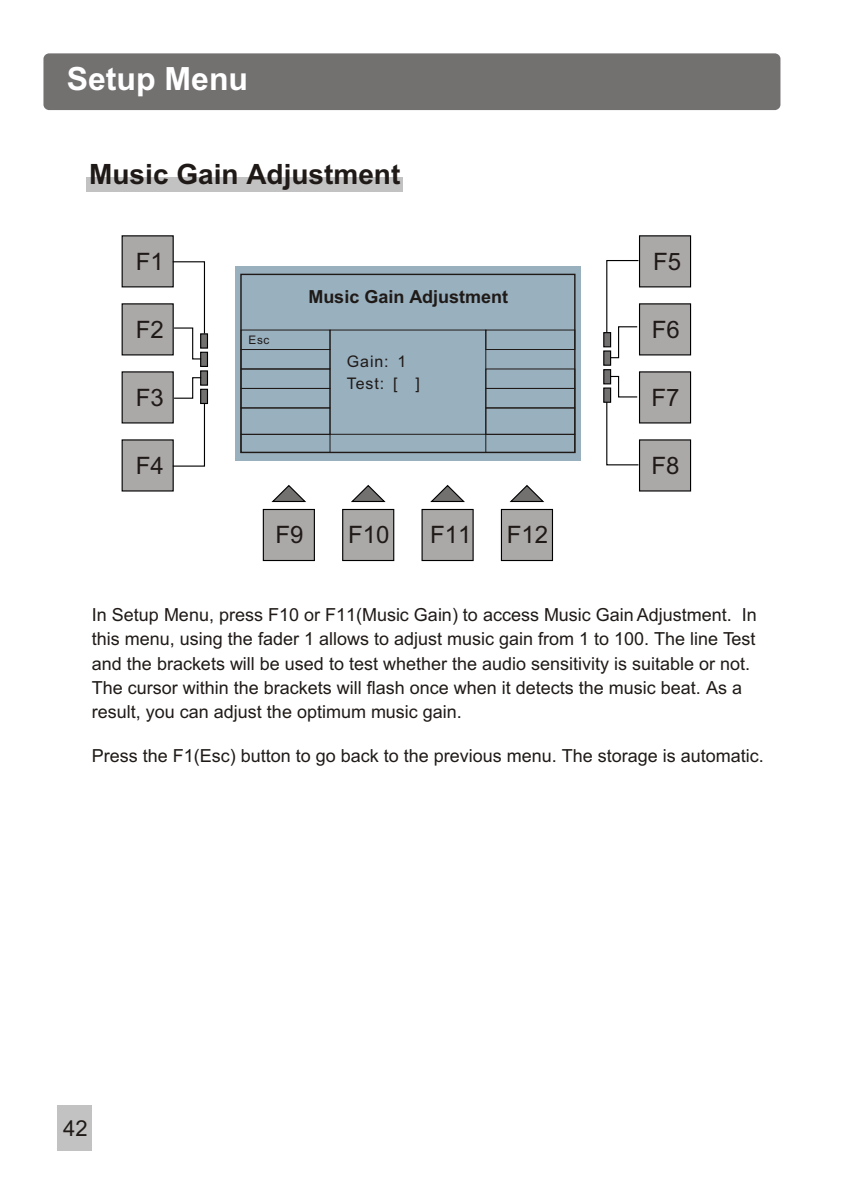
<style>
.page{position:relative;width:842px;height:1192px;background:#fff}
.page>*{position:absolute;margin:0;border:0;box-sizing:border-box;transform-origin:0 0}
.t1{font:700 32px "Arial";color:#fff}
.t2{font:700 28px "Arial";color:#1f1a17}
.t3{font:24px "Arial";color:#1f1a17}
.t4{font:22px "Arial";color:#1f1a17}
.t5{font:18px/24.2px "Arial";color:#1f1a17}
.t6{font:700 18px "Arial";color:#1f1a17}
.t7{font:16px/21.8px "Arial";letter-spacing:.055em;color:#1f1a17}
.t8{font:11.8px "Arial";color:#1f1a17}
</style>
<div class="page">
<div style="left:86px;top:178px;width:316px;height:14px;background:#c2c2c2"></div>
<div style="left:43px;top:53px;width:737px;height:57px;background:#737070;border-radius:6px"></div>
<div style="left:235px;top:267px;width:346px;height:194px;background:#99b0bf"></div>
<div style="left:240px;top:274px;width:336px;height:179px;border:1px solid #1f1a17"></div>
<div style="left:241px;top:434px;width:89px;height:19px;border:1px solid #1f1a17"></div>
<div style="left:486px;top:434px;width:89px;height:19px;border:1px solid #1f1a17"></div>
<div style="left:241px;top:408px;width:89px;height:27px;border:1px solid #1f1a17"></div>
<div style="left:486px;top:408px;width:89px;height:27px;border:1px solid #1f1a17"></div>
<div style="left:241px;top:388px;width:89px;height:20px;border:1px solid #1f1a17"></div>
<div style="left:486px;top:388px;width:89px;height:20px;border:1px solid #1f1a17"></div>
<div style="left:241px;top:369px;width:89px;height:20px;border:1px solid #1f1a17"></div>
<div style="left:486px;top:369px;width:89px;height:20px;border:1px solid #1f1a17"></div>
<div style="left:241px;top:349px;width:89px;height:20px;border:1px solid #1f1a17"></div>
<div style="left:241px;top:330px;width:89px;height:20px;border:1px solid #1f1a17"></div>
<div style="left:486px;top:330px;width:89px;height:20px;border:1px solid #1f1a17"></div>
<div style="left:330px;top:330px;width:156px;height:105px;border:1px solid #1f1a17"></div>
<div style="left:122px;top:235px;width:52px;height:52px;background:#aba8a8;border:1px solid #000"></div>
<div style="left:122px;top:303px;width:52px;height:52px;background:#aba8a8;border:1px solid #000"></div>
<div style="left:122px;top:371px;width:52px;height:53px;background:#aba8a8;border:1px solid #000"></div>
<div style="left:122px;top:439px;width:52px;height:53px;background:#aba8a8;border:1px solid #000"></div>
<div style="left:639px;top:235px;width:52px;height:52px;background:#aba8a8;border:1px solid #000"></div>
<div style="left:639px;top:303px;width:52px;height:52px;background:#aba8a8;border:1px solid #000"></div>
<div style="left:639px;top:371px;width:52px;height:53px;background:#aba8a8;border:1px solid #000"></div>
<div style="left:639px;top:439px;width:52px;height:53px;background:#aba8a8;border:1px solid #000"></div>
<div style="left:263px;top:509px;width:52px;height:52px;background:#aba8a8;border:1px solid #000"></div>
<div style="left:342px;top:509px;width:52px;height:52px;background:#aba8a8;border:1px solid #000"></div>
<div style="left:422px;top:509px;width:52px;height:52px;background:#aba8a8;border:1px solid #000"></div>
<div style="left:501px;top:509px;width:52px;height:52px;background:#aba8a8;border:1px solid #000"></div>
<svg style="left:271px;top:485px;width:35px;height:18px"></svg>
<svg style="left:351px;top:484px;width:35px;height:19px"></svg>
<svg style="left:430px;top:484px;width:35px;height:19px"></svg>
<svg style="left:509px;top:485px;width:36px;height:18px"></svg>
<svg style="left:206px;top:333px;width:2px;height:16px"></svg>
<div style="left:200px;top:352px;width:8px;height:15px;background:#737070;border:1px solid #000"></div>
<div style="left:200px;top:370px;width:8px;height:16px;background:#737070;border:1px solid #000"></div>
<svg style="left:206px;top:389px;width:2px;height:15px"></svg>
<svg style="left:172px;top:261px;width:34px;height:99px"></svg>
<svg style="left:172px;top:377px;width:34px;height:90px"></svg>
<div style="left:603px;top:332px;width:8px;height:15px;background:#737070;border:1px solid #000"></div>
<div style="left:603px;top:350px;width:8px;height:16px;background:#737070;border:1px solid #000"></div>
<div style="left:603px;top:369px;width:8px;height:15px;background:#737070;border:1px solid #000"></div>
<div style="left:603px;top:387px;width:8px;height:16px;background:#737070;border:1px solid #000"></div>
<svg style="left:606px;top:259px;width:34px;height:100px"></svg>
<svg style="left:606px;top:375px;width:34px;height:91px"></svg>
<div style="left:58px;top:1105px;width:34px;height:46px;background:#c2c2c2"></div>
<h1 class="t1" style="left:67px;top:67px;width:183px">Setup Menu</h1>
<h2 class="t2" style="left:89px;top:163px;width:313px">Music Gain Adjustment</h2>
<h3 class="t3" style="left:136px;top:253px;width:30px">F1</h3>
<h3 class="t3" style="left:136px;top:321px;width:30px">F2</h3>
<h3 class="t3" style="left:136px;top:389px;width:30px">F3</h3>
<h3 class="t3" style="left:136px;top:457px;width:30px">F4</h3>
<p class="t8" style="left:249px;top:336px;width:22px">Esc</p>
<p class="t6" style="left:308px;top:290px;width:201px">Music Gain Adjustment</p>
<p class="t7" style="left:347px;top:352px;width:74px">Gain: 1<br>Test: [ ]</p>
<h3 class="t3" style="left:275px;top:526px;width:30px">F9</h3>
<h3 class="t3" style="left:348px;top:526px;width:43px">F10</h3>
<h3 class="t3" style="left:430px;top:526px;width:43px">F11</h3>
<h3 class="t3" style="left:507px;top:526px;width:43px">F12</h3>
<h3 class="t3" style="left:653px;top:253px;width:30px">F5</h3>
<h3 class="t3" style="left:652px;top:321px;width:30px">F6</h3>
<h3 class="t3" style="left:652px;top:389px;width:30px">F7</h3>
<h3 class="t3" style="left:652px;top:457px;width:30px">F8</h3>
<p class="t5" style="left:92px;top:605px;width:666px">In Setup Menu, press F10 or F11(Music Gain) to access Music Gain Adjustment. In this menu, using the fader 1 allows to adjust music gain from 1 to 100. The line Test and the brackets will be used to test whether the audio sensitivity is suitable or not.<br>The cursor within the brackets will flash once when it detects the music beat. As a result, you can adjust the optimum music gain.</p>
<p class="t5" style="left:92px;top:746px;width:673px">Press the F1(Esc) button to go back to the previous menu. The storage is automatic.</p>
<p class="t4" style="left:63px;top:1120px;width:26px">42</p>
</div>
